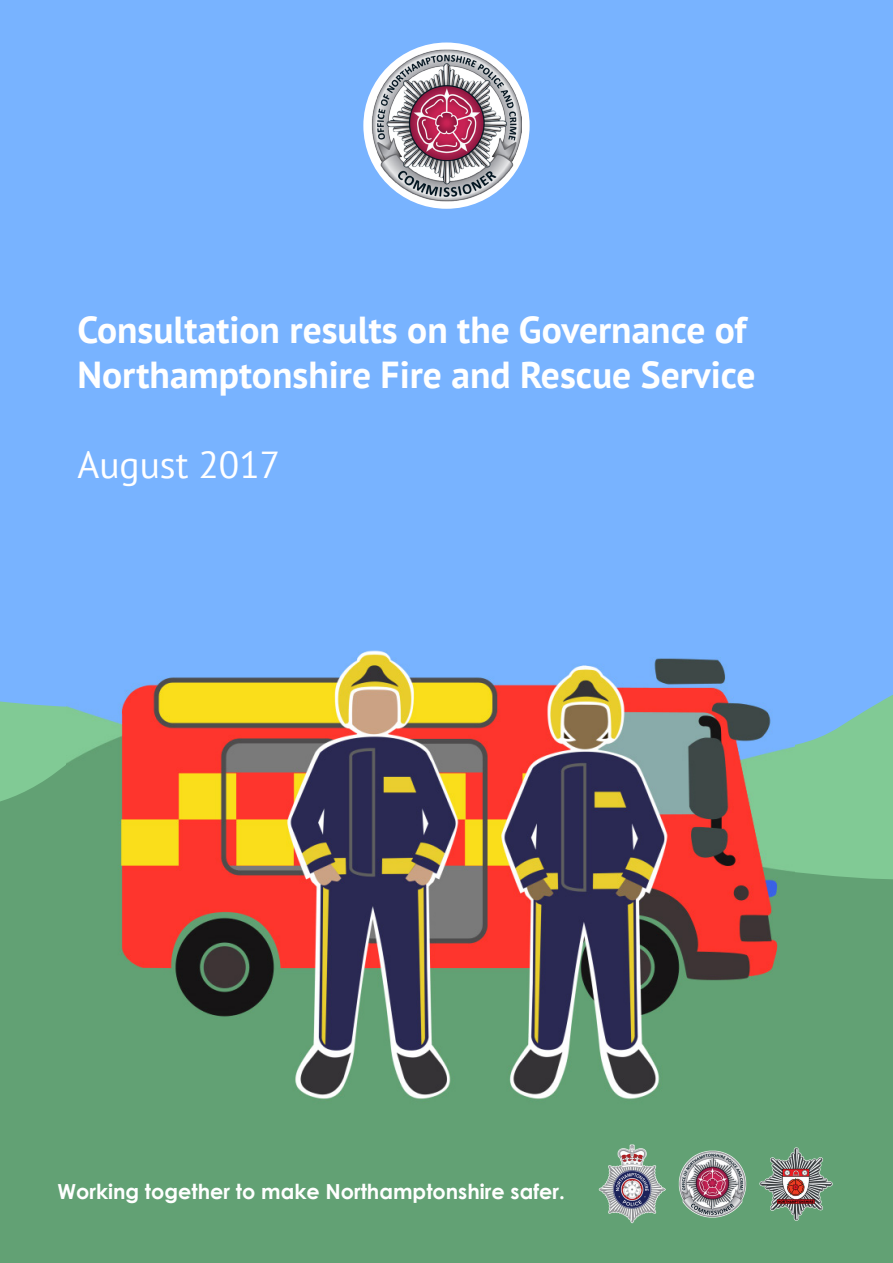
<style>
.page{position:relative;width:893px;height:1263px;background:#fff}
.page>*{position:absolute;margin:0;border:0;box-sizing:border-box;transform-origin:0 0}
.t1{font:700 37.5px/45px "PT Sans";color:#fff}
.t2{font:37.5px "PT Sans";color:#fff}
.t3{font:700 20.7px "Century Gothic";color:#fff}
</style>
<div class="page">
<div style="left:0;top:0;width:893px;height:787px;background:#78b3ff"></div>
<svg style="left:795px;top:695px;width:98px;height:103px;fill:#81ca95"></svg>
<svg style="left:57px;top:798px;width:836px;height:465px;background:#64a477"></svg>
<div style="left:0;top:701px;width:795px;height:505px;background:#62a174"></div>
<img style="left:66px;top:650px;width:729px;height:495px">
<img style="left:758px;top:1146px;width:75px;height:75px">
<img style="left:598px;top:1145px;width:68px;height:78px">
<img style="left:679px;top:1150px;width:67px;height:68px">
<div style="left:363px;top:43px;width:167px;height:166px;background:#fff;border-radius:50%"></div>
<img style="left:371px;top:49px;width:151px;height:160px">
<svg style="left:0;top:712px;width:45px;height:547px;background:#66a778"></svg>
<p class="t1" style="left:77px;top:306px;width:680px">Consultation results on the Governance of<br>Northamptonshire Fire and Rescue Service</p>
<p class="t2" style="left:77px;top:440px;width:204px">August 2017</p>
<p class="t3" style="left:57px;top:1175px;width:509px">Working together to make Northamptonshire safer.</p>
</div>
